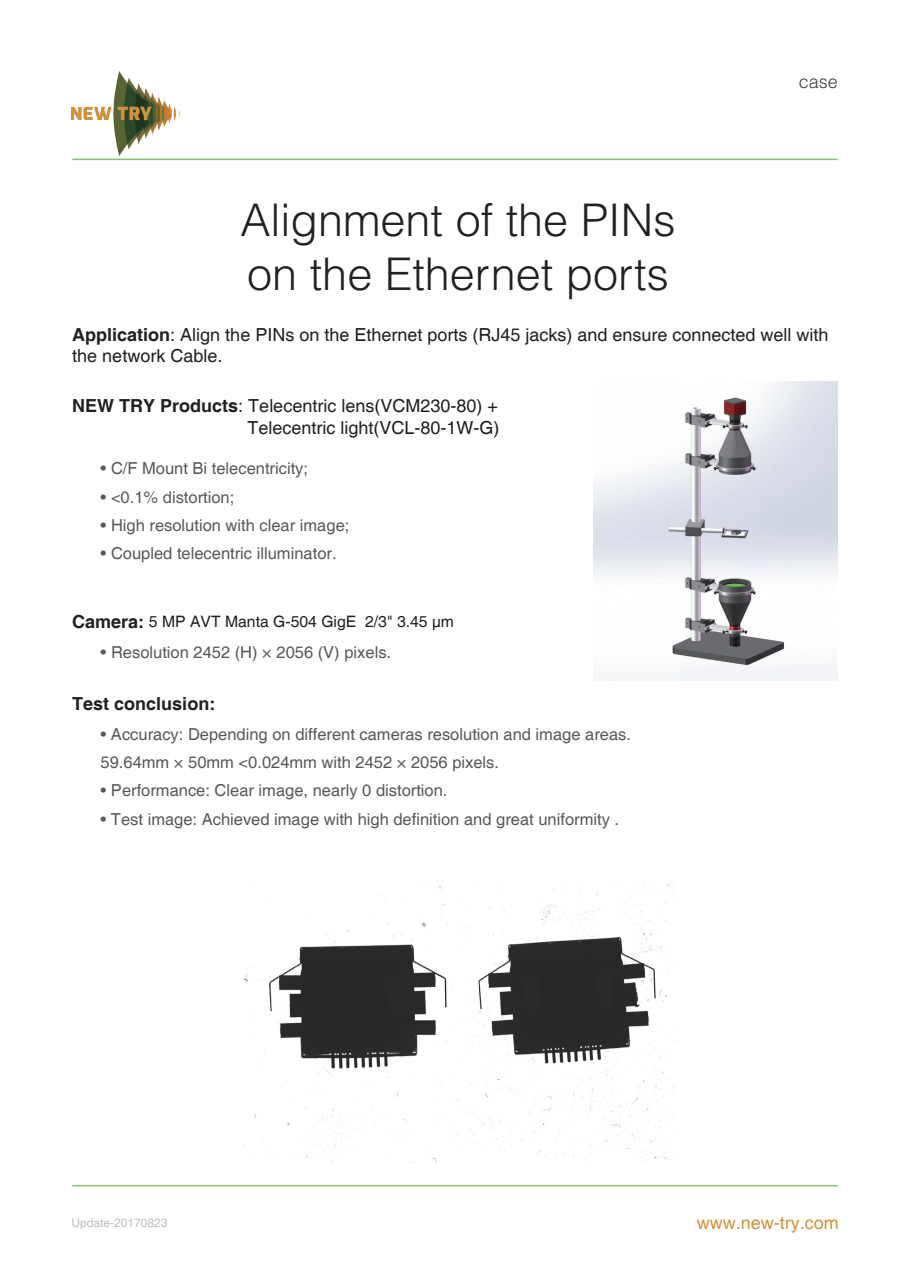
<style>
.page{position:relative;width:910px;height:1280px;background:#fff}
.page>*{position:absolute;margin:0;border:0;box-sizing:border-box;transform-origin:0 0}
.t1{font:300 45px/54px "Helvetica";color:#231f20}
.t2{font:18px/21.6px "Helvetica";color:#231f20;text-align:right}
.t3{font:18px "Helvetica";color:#d5923c}
.t4{font:700 18px "Helvetica";color:#231f20}
.t5{font:300 18px "Helvetica";color:#3e3e3f}
.t6{font:16.5px/28.3px "Helvetica";color:#57585a}
.t7{font:15.75px "Helvetica";color:#231f20}
.t8{font:12px "Helvetica";color:#bcbdc0}
.s1{font-weight:700}
.s2{font-weight:700;font-size:18px}
</style>
<div class="page">
<hr style="left:72px;top:1185px;width:766px;height:1px;background:#7dc56e">
<hr style="left:72px;top:159px;width:766px;height:1px;background:#7dc56e">
<img style="left:70px;top:71px;width:116px;height:90px">
<img style="left:594px;top:382px;width:244px;height:298px">
<img style="left:244px;top:883px;width:432px;height:279px">
<h1 class="t1" style="left:241px;top:191px;width:437px">Alignment of the PINs on the Ethernet ports</h1>
<p class="t5" style="left:799px;top:70px;width:41px">case</p>
<p class="t2" style="left:72px;top:324px;width:758px;text-align:left"><span class="s1">Application</span>: Align the PINs on the Ethernet ports (RJ45 jacks) and ensure connected well with the network Cable.</p>
<p class="t2" style="left:72px;top:395px;width:429px"><span class="s1">NEW TRY Products</span>: Telecentric lens(VCM230-80) +<br>Telecentric light(VCL-80-1W-G)</p>
<p class="t6" style="left:101px;top:455px;width:209px">• C/F Mount Bi telecentricity;</p>
<p class="t6" style="left:101px;top:483px;width:135px">• &lt;0.1% distortion;</p>
<p class="t6" style="left:101px;top:511px;width:250px">• High resolution with clear image;</p>
<p class="t6" style="left:101px;top:540px;width:237px">• Coupled telecentric illuminator.</p>
<p class="t7" style="left:72px;top:612px;width:383px"><span class="s2">Camera:</span> 5 MP AVT Manta G-504 GigE 2/3" 3.45 µm</p>
<p class="t6" style="left:101px;top:639px;width:292px">• Resolution 2452 (H) × 2056 (V) pixels.</p>
<p class="t4" style="left:72px;top:693px;width:145px">Test conclusion:</p>
<p class="t6" style="left:101px;top:720px;width:532px">• Accuracy: Depending on different cameras resolution and image areas.<br>59.64mm × 50mm &lt;0.024mm with 2452 × 2056 pixels.</p>
<p class="t6" style="left:101px;top:777px;width:348px">• Performance: Clear image, nearly 0 distortion.</p>
<p class="t6" style="left:101px;top:805px;width:520px">• Test image: Achieved image with high definition and great uniformity .</p>
<p class="t8" style="left:71px;top:1215px;width:98px">Update-20170823</p>
<p class="t3" style="left:697px;top:1212px;width:144px">www.new-try.com</p>
</div>
